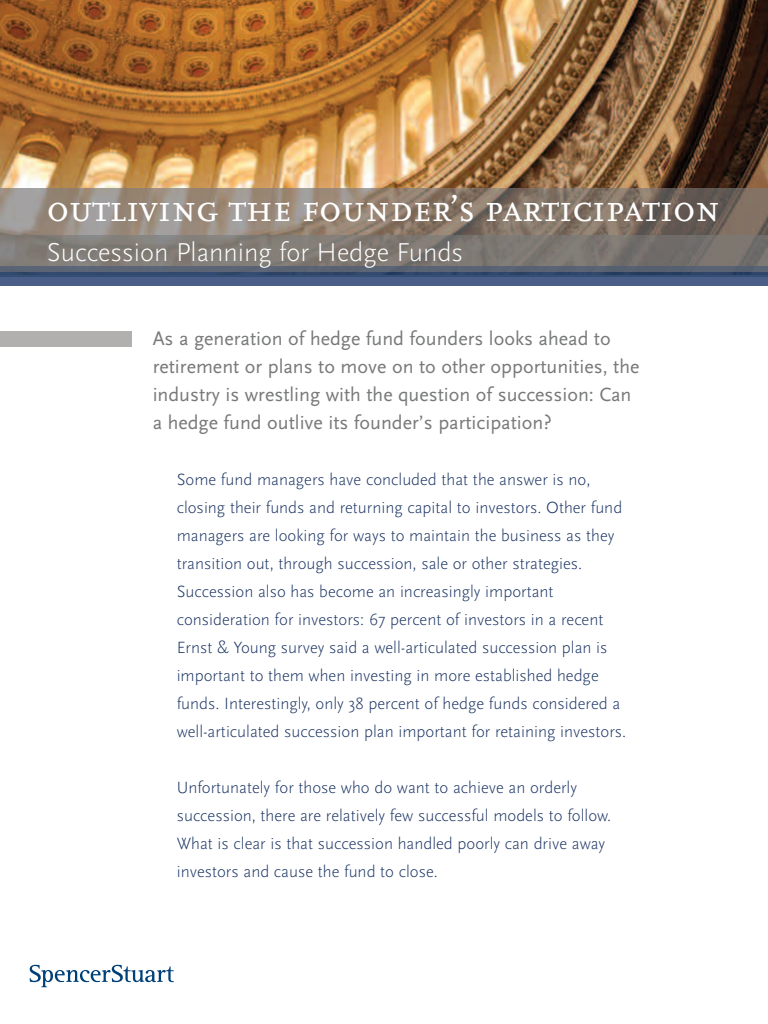
<style>
.page{position:relative;width:768px;height:1024px;background:#fff}
.page>*{position:absolute;margin:0;border:0;box-sizing:border-box;transform-origin:0 0}
.t1{font:39px "Scala Caps";letter-spacing:-.01em;color:#fff}
.t2{font:300 27px "Scala Sans";color:#fff}
.t3{font:20px/28px "Scala Sans";color:#787979}
.t4{font:300 17px/28px "Scala Sans";color:#1b3463}
</style>
<div class="page">
<img style="left:0;top:0;width:768px;height:189px">
<img style="left:0;top:189px;width:768px;height:85px">
<div style="left:0;top:277px;width:768px;height:9px;background:#4b5e87"></div>
<hr style="left:0;top:274px;width:768px;height:3px;background:#354e75">
<svg style="left:30px;top:965px;width:144px;height:22px"></svg>
<div style="left:0;top:331px;width:132px;height:15px;background:#b2b0af"></div>
<p class="t1" style="left:47px;top:194px;width:675px">outliving the founder’s participation</p>
<p class="t2" style="left:47px;top:236px;width:418px">Succession Planning for Hedge Funds</p>
<p class="t3" style="left:153px;top:324px;width:488px">As a generation of hedge fund founders looks ahead to retirement or plans to move on to other opportunities, the industry is wrestling with the question of succession: Can a hedge fund outlive its founder’s participation?</p>
<p class="t4" style="left:177px;top:465px;width:451px">Some fund managers have concluded that the answer is no, closing their funds and returning capital to investors. Other fund managers are looking for ways to maintain the business as they transition out, through succession, sale or other strategies.<br>Succession also has become an increasingly important consideration for investors: 67 percent of investors in a recent Ernst &amp; Young survey said a well-articulated succession plan is important to them when investing in more established hedge funds. Interestingly, only 38 percent of hedge funds considered a well-articulated succession plan important for retaining investors.</p>
<p class="t4" style="left:177px;top:773px;width:436px">Unfortunately for those who do want to achieve an orderly succession, there are relatively few successful models to follow.<br>What is clear is that succession handled poorly can drive away investors and cause the fund to close.</p>
</div>
